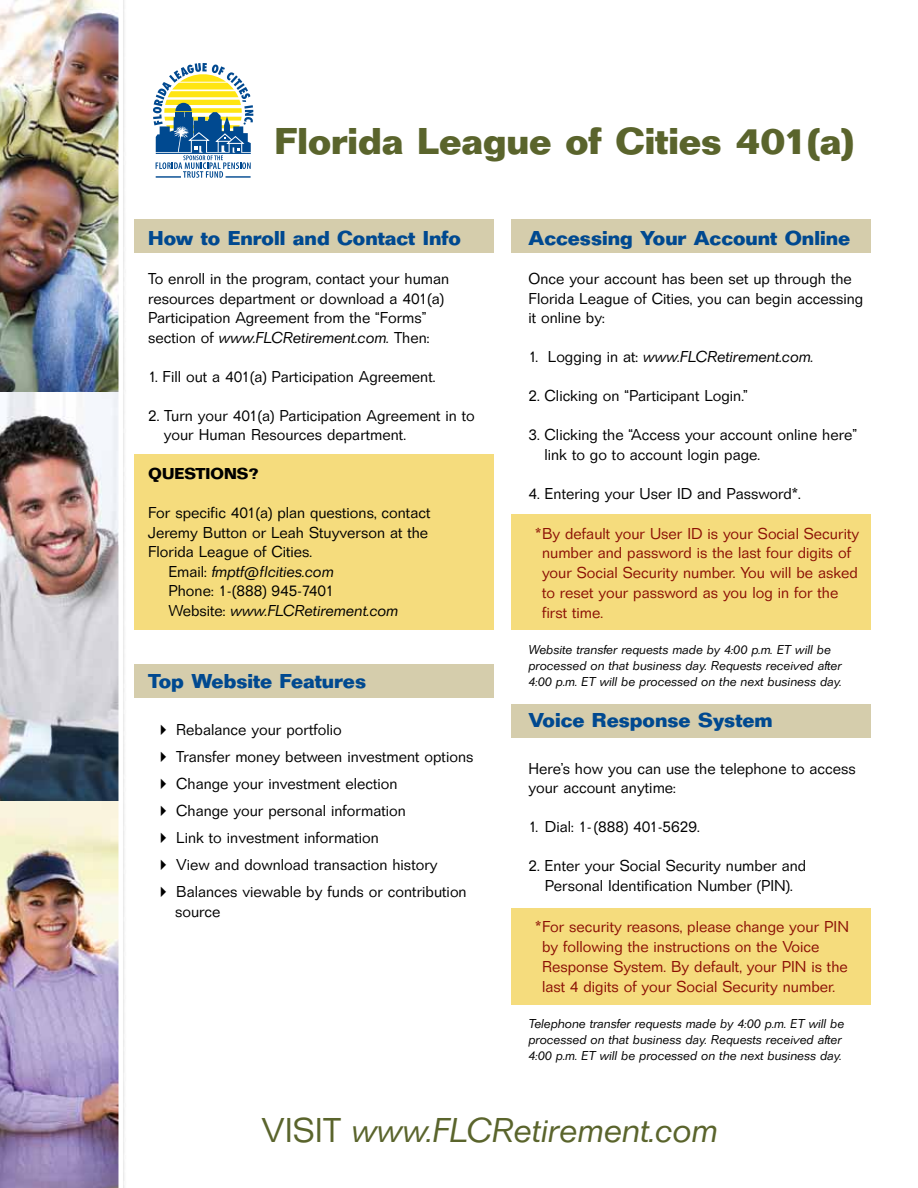
<style>
.page{position:relative;width:918px;height:1188px;background:#fff}
.page>*{position:absolute;margin:0;border:0;box-sizing:border-box;transform-origin:0 0}
.t1{font:700 39px "Folio BEF";color:#5a642c}
.t2{font:italic 300 36px "Folio BEF";color:#5a642c}
.t3{font:700 21px "Folio BEF";color:#004990}
.t4{font:300 16.5px/19.5px "Folio BEF";color:#000}
.t5{font:300 16.5px/19.8px "Folio BEF";color:#8b0f04}
.t6{font:italic 300 16.5px "Folio BEF";color:#000}
.t7{font:700 16.5px "Folio BEF";color:#000}
.t8{font:italic 300 13.5px/16.2px "Folio BEF";color:#000}
.s1{font-style:italic}
.s2{font-style:normal}
</style>
<div class="page">
<svg style="left:153px;top:63px;width:100px;height:115px"></svg>
<hr style="left:156px;top:153px;width:95px;height:1px;background:#004990">
<hr style="left:156px;top:176px;width:25px;height:2px;background:#004990">
<hr style="left:226px;top:176px;width:25px;height:2px;background:#004990">
<div style="left:134px;top:455px;width:359px;height:175px;background:#f5dc7d"></div>
<div style="left:134px;top:220px;width:359px;height:33px;background:#d5cdac"></div>
<div style="left:134px;top:664px;width:359px;height:34px;background:#d5cdac"></div>
<div style="left:512px;top:220px;width:359px;height:33px;background:#d5cdac"></div>
<div style="left:512px;top:704px;width:359px;height:34px;background:#d5cdac"></div>
<div style="left:512px;top:515px;width:359px;height:115px;background:#f5dc7d"></div>
<div style="left:512px;top:908px;width:359px;height:97px;background:#f5dc7d"></div>
<div style="left:0;top:0;width:127px;height:1188px;background:#000;opacity:.5"></div>
<img style="left:0;top:0;width:119px;height:1188px">
<h1 class="t1" style="left:275px;top:119px;width:581px">Florida League of Cities 401(a)</h1>
<p class="t3" style="left:148px;top:226px;width:314px">How to Enroll and Contact Info</p>
<p class="t4" style="left:148px;top:269px;width:303px">To enroll in the program, contact your human resources department or download a 401(a)<br>Participation Agreement from the “Forms” section of <span class="s1">www.FLCRetirement.com.</span> Then:</p>
<p class="t4" style="left:148px;top:367px;width:289px">1. Fill out a 401(a) Participation Agreement.</p>
<p class="t4" style="left:164px;top:406px;width:312px;text-indent:-16px">2. Turn your 401(a) Participation Agreement in to your Human Resources department.</p>
<p class="t7" style="left:148px;top:464px;width:112px">QUESTIONS?</p>
<p class="t4" style="left:148px;top:503px;width:284px">For specific 401(a) plan questions, contact</p>
<p class="t4" style="left:148px;top:523px;width:282px">Jeremy Button or Leah Stuyverson at the</p>
<p class="t4" style="left:148px;top:542px;width:166px">Florida League of Cities.</p>
<p class="t6" style="left:168px;top:562px;width:167px"><span class="s2">Email:</span> fmptf@flcities.com</p>
<p class="t4" style="left:168px;top:581px;width:167px">Phone: 1-(888) 945-7401</p>
<p class="t6" style="left:168px;top:601px;width:231px"><span class="s2">Website:</span> www.FLCRetirement.com</p>
<p class="t3" style="left:148px;top:669px;width:219px">Top Website Features</p>
<p class="t4" style="left:155px;top:720px;width:188px">✔ Rebalance your portfolio</p>
<p class="t4" style="left:155px;top:747px;width:320px">✔ Transfer money between investment options</p>
<p class="t4" style="left:155px;top:774px;width:244px">✔ Change your investment election</p>
<p class="t4" style="left:155px;top:801px;width:252px">✔ Change your personal information</p>
<p class="t4" style="left:155px;top:828px;width:226px">✔ Link to investment information</p>
<p class="t4" style="left:155px;top:855px;width:284px">✔ View and download transaction history</p>
<p class="t4" style="left:175px;top:882px;width:293px;text-indent:-20px">✔ Balances viewable by funds or contribution source</p>
<p class="t3" style="left:529px;top:226px;width:323px">Accessing Your Account Online</p>
<p class="t4" style="left:529px;top:269px;width:336px">Once your account has been set up through the<br>Florida League of Cities, you can begin accessing it online by:</p>
<p class="t6" style="left:529px;top:348px;width:286px"><span class="s2">1. Logging in at:</span> www.FLCRetirement.com.</p>
<p class="t4" style="left:529px;top:386px;width:221px">2. Clicking on “Participant Login.”</p>
<p class="t4" style="left:544px;top:425px;width:314px;text-indent:-16px">3. Clicking the “Access your account online here” link to go to account login page.</p>
<p class="t4" style="left:529px;top:484px;width:274px">4. Entering your User ID and Password*.</p>
<p class="t5" style="left:542px;top:523px;width:319px;text-indent:-7px">*By default your User ID is your Social Security number and password is the last four digits of your Social Security number. You will be asked to reset your password as you log in for the first time.</p>
<p class="t8" style="left:529px;top:641px;width:315px">Website transfer requests made by 4:00 p.m. ET will be processed on that business day. Requests received after<br>4:00 p.m. ET will be processed on the next business day.</p>
<p class="t3" style="left:529px;top:708px;width:246px">Voice Response System</p>
<p class="t4" style="left:529px;top:759px;width:329px">Here’s how you can use the telephone to access your account anytime:</p>
<p class="t4" style="left:529px;top:817px;width:173px">1. Dial: 1- (888) 401-5629.</p>
<p class="t4" style="left:529px;top:856px;width:279px;text-align:center">2. Enter your Social Security number and<br>Personal Identification Number (PIN).</p>
<p class="t5" style="left:542px;top:917px;width:309px;text-indent:-7px">*For security reasons, please change your PIN by following the instructions on the Voice Response System. By default, your PIN is the last 4 digits of your Social Security number.</p>
<p class="t8" style="left:529px;top:1015px;width:317px">Telephone transfer requests made by 4:00 p.m. ET will be processed on that business day. Requests received after<br>4:00 p.m. ET will be processed on the next business day.</p>
<h2 class="t2" style="left:262px;top:1111px;width:458px"><span class="s2">VISIT</span> www.FLCRetirement.com</h2>
</div>
